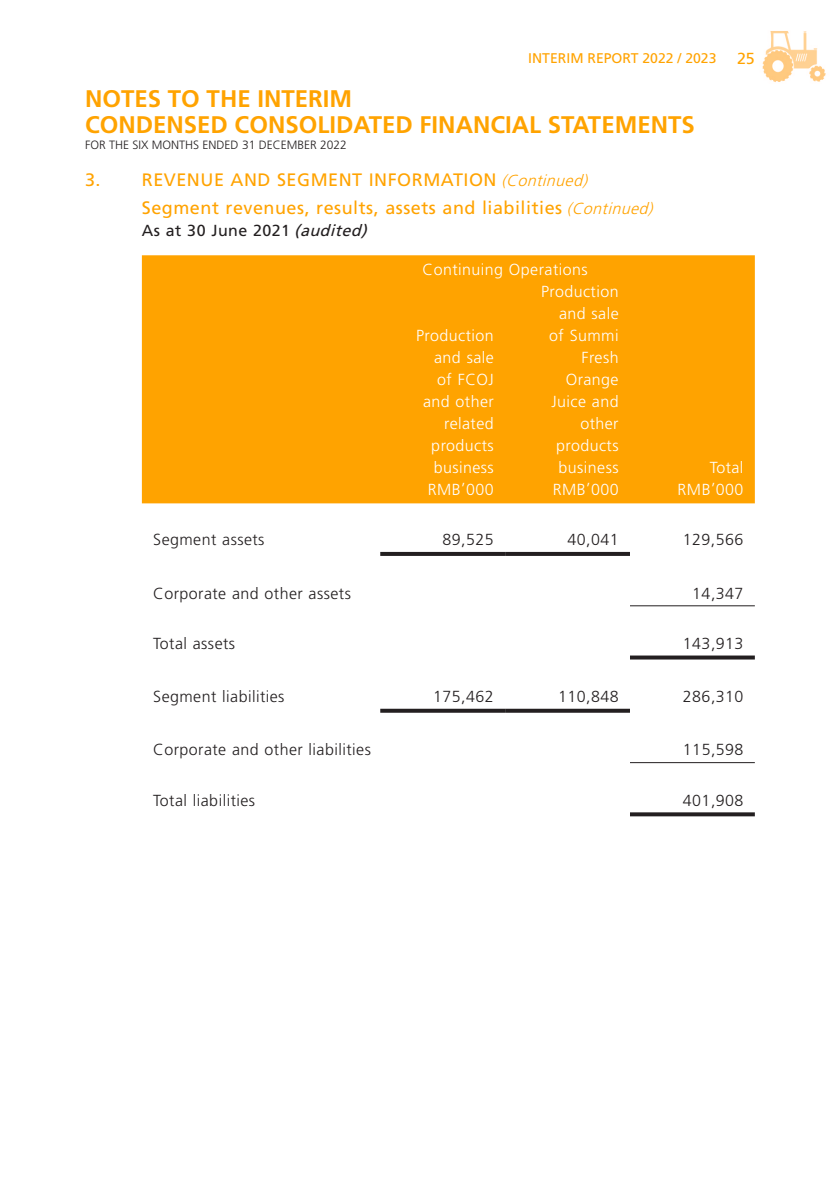
<style>
.page{position:relative;width:840px;height:1191px;background:#fff}
.page>*{position:absolute;margin:0;border:0;box-sizing:border-box;transform-origin:0 0}
.t1{font:700 24px/26px "Frutiger LT Std";color:#ffa300}
.t2{font:18px/28px "Frutiger LT Std";letter-spacing:.03em;color:#ffa300}
.t3{font:300 16px "Frutiger LT Std";letter-spacing:.03em;color:#231f20}
.t4{font:300 16px/22px "Frutiger LT Std";letter-spacing:.03em;color:#fff;text-align:right}
.t5{font:16px "Frutiger LT Std";letter-spacing:.03em;color:#231f20}
.t6{font:16px "Frutiger LT Std";color:#ffa300}
.t7{font:14px "Frutiger LT Std";color:#ffa300}
.t8{font:300 12px "Frutiger LT Std";color:#231f20}
.s1{font-weight:300;font-style:italic;font-size:16px}
.s2{font-style:italic}
</style>
<div class="page">
<div style="left:142px;top:255px;width:612px;height:248px;background:#ffa300"></div>
<svg style="left:380px;top:552px;width:125px;height:4px"></svg>
<svg style="left:505px;top:552px;width:124px;height:4px"></svg>
<hr style="left:629px;top:605px;width:125px;height:1px;background:#231f20">
<svg style="left:630px;top:655px;width:124px;height:4px"></svg>
<svg style="left:380px;top:708px;width:125px;height:4px"></svg>
<svg style="left:505px;top:708px;width:124px;height:4px"></svg>
<hr style="left:629px;top:762px;width:125px;height:1px;background:#231f20">
<svg style="left:630px;top:812px;width:124px;height:4px"></svg>
<p class="t7" style="left:528px;top:50px;width:190px">INTERIM REPORT 2022 / 2023</p>
<p class="t6" style="left:736px;top:49px;width:19px">25</p>
<h1 class="t1" style="left:85px;top:85px;width:610px">NOTES TO THE INTERIM<br>CONDENSED CONSOLIDATED FINANCIAL STATEMENTS</h1>
<p class="t8" style="left:85px;top:138px;width:263px">FOR THE SIX MONTHS ENDED 31 DECEMBER 2022</p>
<p class="t2" style="left:142px;top:166px;width:516px;text-indent:-57px">3. REVENUE AND SEGMENT INFORMATION <span class="s1">(Continued)<br></span>Segment revenues, results, assets and liabilities <span class="s1">(Continued)</span></p>
<p class="t5" style="left:142px;top:221px;width:231px">As at 30 June 2021 <span class="s2">(audited)</span></p>
<p class="t4" style="left:422px;top:259px;width:166px">Continuing Operations</p>
<p class="t4" style="left:416px;top:325px;width:79px">Production and sale of FCOJ and other related products business</p>
<p class="t4" style="left:540px;top:281px;width:79px">Production and sale of Summi<br>Fresh<br>Orange<br>Juice and other products business</p>
<p class="t4" style="left:709px;top:457px;width:35px">Total</p>
<p class="t4" style="left:427px;top:479px;width:67px">RMB’000</p>
<p class="t4" style="left:552px;top:479px;width:67px">RMB’000</p>
<p class="t4" style="left:677px;top:479px;width:67px">RMB’000</p>
<p class="t3" style="left:153px;top:531px;width:113px">Segment assets</p>
<p class="t3" style="left:442px;top:531px;width:53px">89,525</p>
<p class="t3" style="left:567px;top:531px;width:53px">40,041</p>
<p class="t3" style="left:682px;top:531px;width:62px">129,566</p>
<p class="t3" style="left:153px;top:584px;width:199px">Corporate and other assets</p>
<p class="t3" style="left:692px;top:584px;width:53px">14,347</p>
<p class="t3" style="left:153px;top:634px;width:83px">Total assets</p>
<p class="t3" style="left:682px;top:634px;width:62px">143,913</p>
<p class="t3" style="left:153px;top:687px;width:133px">Segment liabilities</p>
<p class="t3" style="left:433px;top:687px;width:62px">175,462</p>
<p class="t3" style="left:557px;top:687px;width:62px">110,848</p>
<p class="t3" style="left:682px;top:687px;width:62px">286,310</p>
<p class="t3" style="left:153px;top:741px;width:219px">Corporate and other liabilities</p>
<p class="t3" style="left:682px;top:741px;width:62px">115,598</p>
<p class="t3" style="left:153px;top:791px;width:103px">Total liabilities</p>
<p class="t3" style="left:682px;top:791px;width:62px">401,908</p>
</div>
